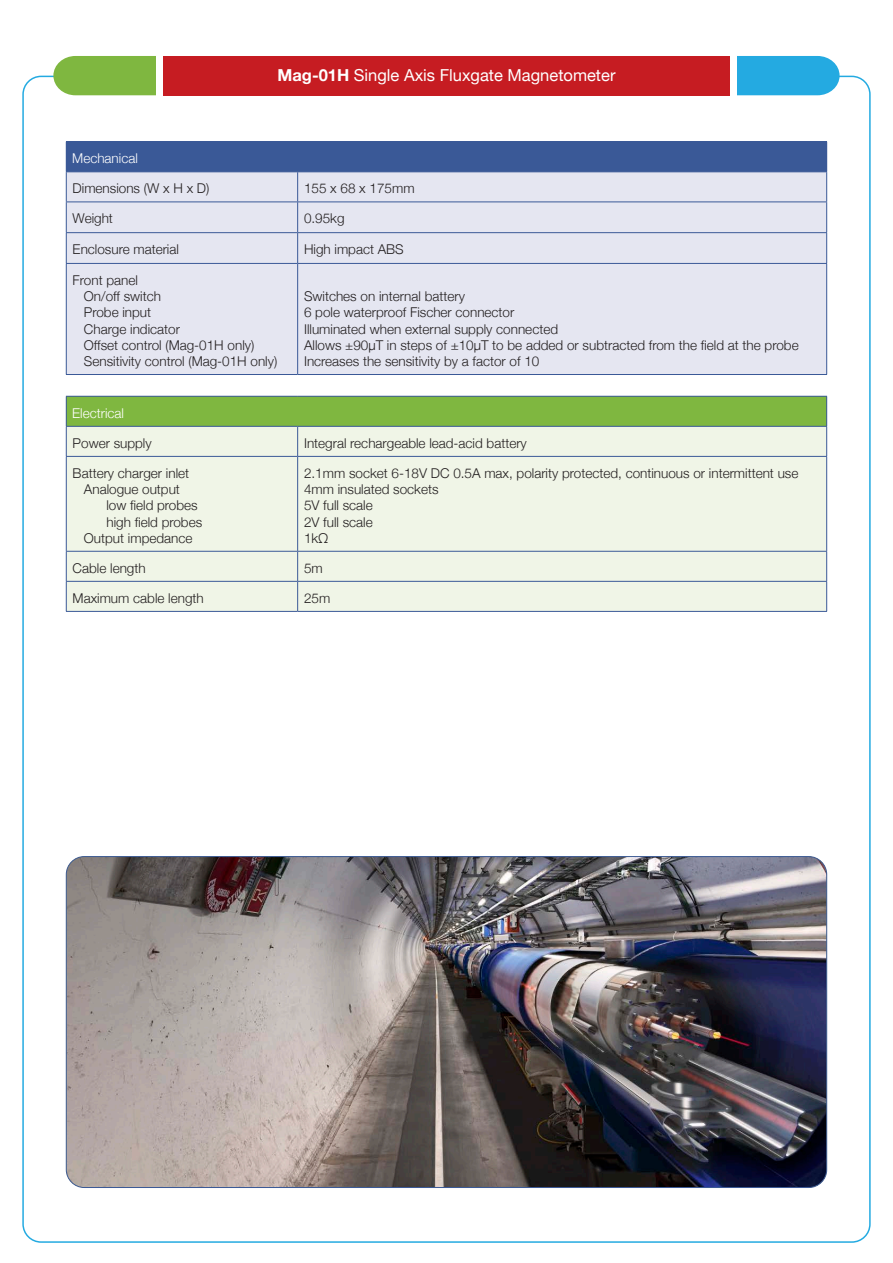
<style>
.page{position:relative;width:893px;height:1263px;background:#fff}
.page>*{position:absolute;margin:0;border:0;box-sizing:border-box;transform-origin:0 0}
.t1{font:16.5px "Helvetica Neue";color:#fff}
.t2{font:300 13.5px "Helvetica Neue";color:#231f20}
.t3{font:300 13.5px "Helvetica Neue";color:#fff}
.s1{font-weight:700}
</style>
<div class="page">
<div style="left:163px;top:56px;width:567px;height:39px;background:#c61c22"></div>
<div style="left:53px;top:56px;width:103px;height:39px;background:#7fb740"></div>
<div style="left:737px;top:56px;width:103px;height:39px;background:#24aae1"></div>
<div style="left:66px;top:142px;width:761px;height:30px;background:#3a5997"></div>
<div style="left:67px;top:172px;width:759px;height:202px;background:#e5e6f1"></div>
<hr style="left:66px;top:141px;width:232px;height:1px;background:#3a5997">
<hr style="left:298px;top:141px;width:529px;height:1px;background:#3a5997">
<hr style="left:66px;top:172px;width:1px;height:30px;background:#3a5997">
<hr style="left:297px;top:172px;width:1px;height:30px;background:#3a5997">
<hr style="left:826px;top:172px;width:1px;height:30px;background:#3a5997">
<hr style="left:66px;top:202px;width:1px;height:30px;background:#3a5997">
<hr style="left:66px;top:202px;width:232px;height:1px;background:#3a5997">
<hr style="left:297px;top:202px;width:1px;height:30px;background:#3a5997">
<hr style="left:298px;top:202px;width:529px;height:1px;background:#3a5997">
<hr style="left:826px;top:202px;width:1px;height:30px;background:#3a5997">
<hr style="left:66px;top:233px;width:1px;height:30px;background:#3a5997">
<hr style="left:66px;top:232px;width:232px;height:1px;background:#3a5997">
<hr style="left:297px;top:233px;width:1px;height:30px;background:#3a5997">
<hr style="left:298px;top:232px;width:529px;height:1px;background:#3a5997">
<hr style="left:826px;top:233px;width:1px;height:30px;background:#3a5997">
<hr style="left:66px;top:264px;width:1px;height:110px;background:#3a5997">
<hr style="left:66px;top:263px;width:232px;height:1px;background:#3a5997">
<hr style="left:66px;top:374px;width:232px;height:1px;background:#3a5997">
<hr style="left:297px;top:264px;width:1px;height:110px;background:#3a5997">
<hr style="left:298px;top:263px;width:529px;height:1px;background:#3a5997">
<hr style="left:826px;top:264px;width:1px;height:110px;background:#3a5997">
<hr style="left:298px;top:374px;width:529px;height:1px;background:#3a5997">
<div style="left:66px;top:396px;width:761px;height:30px;background:#7fb740"></div>
<div style="left:67px;top:427px;width:759px;height:184px;background:#f0f5e7"></div>
<hr style="left:66px;top:396px;width:232px;height:1px;background:#3a5997">
<hr style="left:298px;top:396px;width:529px;height:1px;background:#3a5997">
<svg style="left:66px;top:397px;width:1px;height:59px"></svg>
<hr style="left:66px;top:426px;width:232px;height:1px;background:#3a5997">
<hr style="left:298px;top:426px;width:529px;height:1px;background:#3a5997">
<svg style="left:297px;top:427px;width:1px;height:29px"></svg>
<svg style="left:826px;top:397px;width:1px;height:59px"></svg>
<hr style="left:66px;top:457px;width:1px;height:94px;background:#3a5997">
<hr style="left:66px;top:456px;width:232px;height:1px;background:#3a5997">
<hr style="left:297px;top:457px;width:1px;height:94px;background:#3a5997">
<hr style="left:298px;top:456px;width:529px;height:1px;background:#3a5997">
<hr style="left:826px;top:457px;width:1px;height:94px;background:#3a5997">
<svg style="left:66px;top:552px;width:1px;height:59px"></svg>
<hr style="left:66px;top:551px;width:232px;height:1px;background:#3a5997">
<hr style="left:66px;top:581px;width:232px;height:1px;background:#3a5997">
<hr style="left:66px;top:611px;width:232px;height:1px;background:#3a5997">
<svg style="left:297px;top:552px;width:1px;height:59px"></svg>
<hr style="left:298px;top:551px;width:529px;height:1px;background:#3a5997">
<svg style="left:826px;top:552px;width:1px;height:59px"></svg>
<hr style="left:298px;top:581px;width:529px;height:1px;background:#3a5997">
<hr style="left:298px;top:611px;width:529px;height:1px;background:#3a5997">
<img style="left:66px;top:856px;width:761px;height:331px">
<p class="t1" style="left:277px;top:63px;width:339px"><span class="s1">Mag-01H</span> Single Axis Fluxgate Magnetometer</p>
<p class="t3" style="left:72px;top:148px;width:67px">Mechanical</p>
<p class="t2" style="left:73px;top:178px;width:138px">Dimensions (W x H x D)</p>
<p class="t2" style="left:304px;top:178px;width:112px">155 x 68 x 175mm</p>
<p class="t2" style="left:73px;top:208px;width:42px">Weight</p>
<p class="t2" style="left:304px;top:208px;width:42px">0.95kg</p>
<p class="t2" style="left:73px;top:238px;width:108px">Enclosure material</p>
<p class="t2" style="left:304px;top:238px;width:101px">High impact ABS</p>
<p class="t2" style="left:73px;top:269px;width:67px">Front panel</p>
<p class="t2" style="left:84px;top:285px;width:79px">On/off switch</p>
<p class="t2" style="left:84px;top:302px;width:69px">Probe input</p>
<p class="t2" style="left:84px;top:318px;width:98px">Charge indicator</p>
<p class="t2" style="left:84px;top:334px;width:172px">Offset control (Mag-01H only)</p>
<p class="t2" style="left:84px;top:350px;width:195px">Sensitivity control (Mag-01H only)</p>
<p class="t2" style="left:304px;top:285px;width:163px">Switches on internal battery</p>
<p class="t2" style="left:304px;top:302px;width:212px">6 pole waterproof Fischer connector</p>
<p class="t2" style="left:304px;top:318px;width:256px">Illuminated when external supply connected</p>
<p class="t2" style="left:304px;top:334px;width:496px">Allows ±90μT in steps of ±10μT to be added or subtracted from the field at the probe</p>
<p class="t2" style="left:304px;top:350px;width:237px">Increases the sensitivity by a factor of 10</p>
<p class="t3" style="left:72px;top:402px;width:53px">Electrical</p>
<p class="t2" style="left:73px;top:432px;width:81px">Power supply</p>
<p class="t2" style="left:304px;top:432px;width:224px">Integral rechargeable lead-acid battery</p>
<p class="t2" style="left:73px;top:462px;width:118px">Battery charger inlet</p>
<p class="t2" style="left:84px;top:478px;width:98px">Analogue output</p>
<p class="t2" style="left:106px;top:495px;width:93px">low field probes</p>
<p class="t2" style="left:106px;top:511px;width:97px">high field probes</p>
<p class="t2" style="left:84px;top:527px;width:110px">Output impedance</p>
<p class="t2" style="left:304px;top:462px;width:496px">2.1mm socket 6-18V DC 0.5A max, polarity protected, continuous or intermittent use</p>
<p class="t2" style="left:304px;top:478px;width:136px">4mm insulated sockets</p>
<p class="t2" style="left:304px;top:495px;width:70px">5V full scale</p>
<p class="t2" style="left:304px;top:511px;width:70px">2V full scale</p>
<p class="t2" style="left:304px;top:527px;width:26px">1kΩ</p>
<p class="t2" style="left:73px;top:557px;width:75px">Cable length</p>
<p class="t2" style="left:304px;top:557px;width:20px">5m</p>
<p class="t2" style="left:73px;top:587px;width:133px">Maximum cable length</p>
<p class="t2" style="left:304px;top:587px;width:28px">25m</p>
</div>
